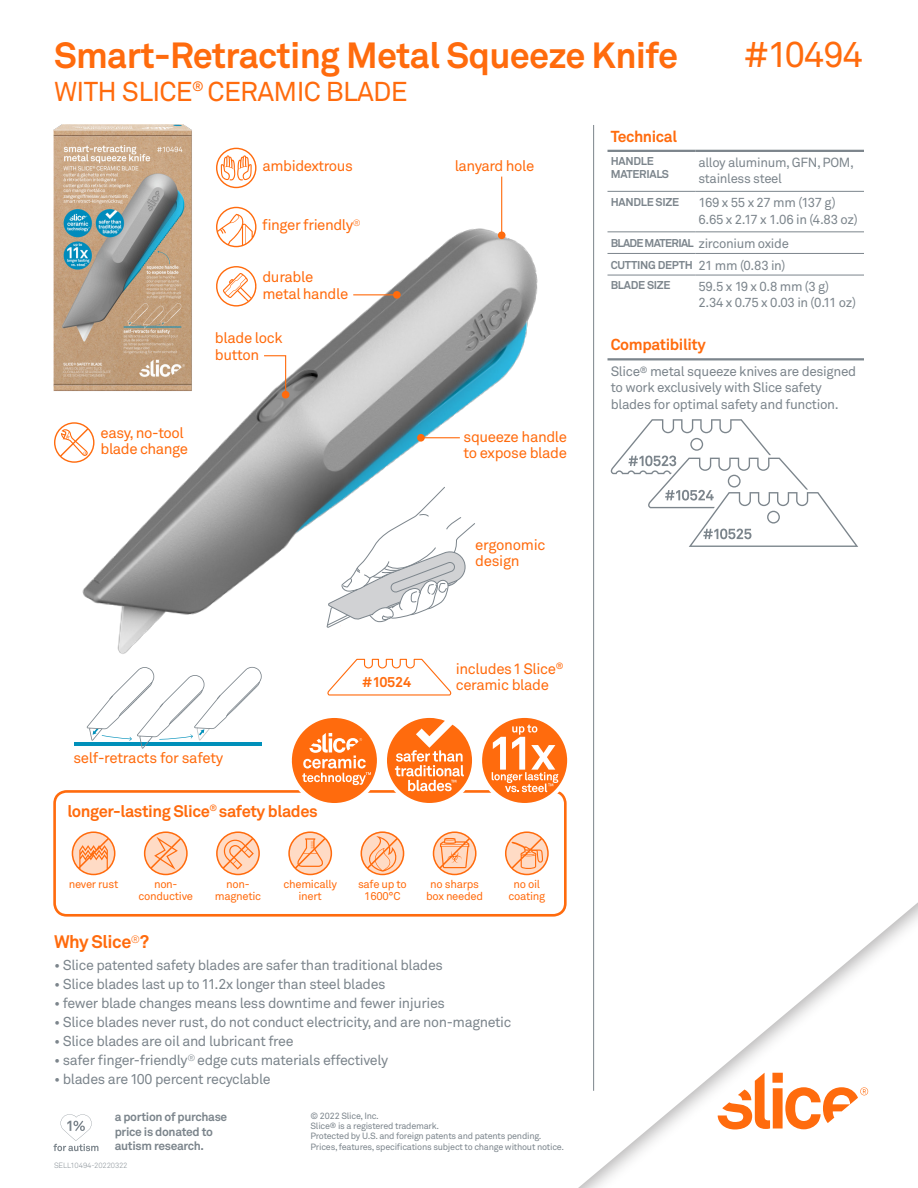
<style>
.page{position:relative;width:918px;height:1188px;background:#fff}
.page>*{position:absolute;margin:0;border:0;box-sizing:border-box;transform-origin:0 0}
.t1{font:700 36px "Akkurat";letter-spacing:-.02em;color:#ff6b0d}
.t2{font:36px "Akkurat";letter-spacing:-.025em;color:#ff6b0d}
.t3{font:27px "Akkurat";letter-spacing:-.025em;color:#ff6b0d}
.t4{font:700 18px "Akkurat";letter-spacing:-.025em;color:#ff6b0d}
.t5{font:700 16.5px "Akkurat";letter-spacing:-.025em;color:#ff6b0d}
.t6{font:700 15.75px "Akkurat";letter-spacing:-.025em;color:#ff6b0d}
.t7{font:15px/16.5px "Akkurat";letter-spacing:-.025em;color:#ff6b0d}
.t8{font:14.25px "Akkurat";letter-spacing:-.025em;color:#7c858c}
.t9{font:700 14.25px "Akkurat";letter-spacing:-.01em;color:#ff6b0d}
.t10{font:13.5px/16.5px "Akkurat";letter-spacing:-.025em;color:#7c858c}
.t11{font:13.2px/16.5px "Akkurat";letter-spacing:-.025em;color:#7c858c}
.t12{font:700 12px/14.2px "Akkurat";letter-spacing:-.025em;color:#7c858c}
.t13{font:11.25px/12px "Akkurat";letter-spacing:-.025em;color:#ff6b0d;text-align:center}
.t14{font:700 11.25px/12.8px "Akkurat";letter-spacing:-.025em;color:#7c858c}
.t15{font:700 11.25px "Akkurat";letter-spacing:-.06em;color:#7c858c}
.t16{font:9px/10.4px "Akkurat";letter-spacing:-.025em;color:#7c858c}
.t17{font:300 7.5px "Akkurat";letter-spacing:-.015em;color:#7c858c}
</style>
<div class="page">
<img style="left:82px;top:219px;width:456px;height:435px">
<hr style="left:608px;top:150px;width:87px;height:2px;background:#7c858c">
<hr style="left:695px;top:150px;width:169px;height:2px;background:#7c858c">
<hr style="left:608px;top:191px;width:87px;height:1px;background:#7c858c">
<hr style="left:695px;top:191px;width:169px;height:1px;background:#7c858c">
<hr style="left:608px;top:231px;width:87px;height:1px;background:#7c858c">
<hr style="left:695px;top:231px;width:169px;height:1px;background:#7c858c">
<hr style="left:608px;top:253px;width:87px;height:1px;background:#7c858c">
<hr style="left:695px;top:253px;width:169px;height:1px;background:#7c858c">
<hr style="left:608px;top:275px;width:87px;height:1px;background:#7c858c">
<hr style="left:695px;top:275px;width:169px;height:1px;background:#7c858c">
<hr style="left:608px;top:358px;width:256px;height:2px;background:#7c858c">
<svg style="left:611px;top:419px;width:247px;height:128px"></svg>
<hr style="left:593px;top:125px;width:1px;height:966px;background:#7c858c">
<svg style="left:53px;top:1114px;width:45px;height:37px"></svg>
<div style="left:465px;top:831px;width:453px;height:357px;background:#fff"></div>
<svg style="left:718px;top:1073px;width:150px;height:57px"></svg>
<svg style="left:216px;top:207px;width:40px;height:40px"></svg>
<svg style="left:214px;top:266px;width:44px;height:41px"></svg>
<svg style="left:54px;top:422px;width:40px;height:41px"></svg>
<svg style="left:216px;top:148px;width:40px;height:40px"></svg>
<hr style="left:501px;top:177px;width:1px;height:58px;background:#ff6b0d">
<div style="left:498px;top:231px;width:8px;height:8px;background:#ff6b0d;border-radius:50%"></div>
<svg style="left:263px;top:355px;width:24px;height:41px"></svg>
<div style="left:282px;top:391px;width:7px;height:8px;background:#ff6b0d;border-radius:50%"></div>
<hr style="left:421px;top:437px;width:39px;height:1px;background:#ff6b0d">
<div style="left:417px;top:434px;width:8px;height:8px;background:#ff6b0d;border-radius:50%"></div>
<hr style="left:353px;top:294px;width:44px;height:1px;background:#ff6b0d">
<div style="left:393px;top:291px;width:8px;height:8px;background:#ff6b0d;border-radius:50%"></div>
<div style="left:53px;top:790px;width:514px;height:127px;border:3px solid #ff6b0d;border-radius:12px"></div>
<svg style="left:288px;top:831px;width:44px;height:44px"></svg>
<svg style="left:72px;top:831px;width:43px;height:44px"></svg>
<div style="left:383px;top:714px;width:93px;height:93px;border:4px solid #fff;border-radius:50%"></div>
<svg style="left:387px;top:718px;width:85px;height:85px"></svg>
<svg style="left:288px;top:714px;width:93px;height:93px;fill:#ff6b0d"></svg>
<svg style="left:302px;top:733px;width:69px;height:52px"></svg>
<svg style="left:478px;top:714px;width:93px;height:93px;fill:#ff6c0e"></svg>
<svg style="left:492px;top:725px;width:66px;height:67px"></svg>
<svg style="left:144px;top:831px;width:44px;height:44px"></svg>
<svg style="left:216px;top:831px;width:44px;height:44px"></svg>
<svg style="left:361px;top:831px;width:43px;height:44px"></svg>
<svg style="left:505px;top:831px;width:44px;height:44px"></svg>
<svg style="left:433px;top:831px;width:44px;height:44px"></svg>
<img style="left:53px;top:124px;width:152px;height:278px">
<svg style="left:327px;top:486px;width:149px;height:141px"></svg>
<hr style="left:74px;top:742px;width:188px;height:4px;background:#0090ba">
<svg style="left:87px;top:667px;width:175px;height:82px"></svg>
<svg style="left:327px;top:658px;width:125px;height:38px"></svg>
<p class="t1" style="left:54px;top:32px;width:626px">Smart-Retracting Metal Squeeze Knife</p>
<p class="t3" style="left:54px;top:74px;width:355px">WITH SLICE<sup>®</sup> CERAMIC BLADE</p>
<p class="t2" style="left:743px;top:32px;width:122px">#10494</p>
<p class="t7" style="left:263px;top:157px;width:92px">ambidextrous</p>
<p class="t7" style="left:455px;top:157px;width:81px">lanyard hole</p>
<p class="t7" style="left:262px;top:217px;width:100px">finger friendly<sup>®</sup></p>
<p class="t7" style="left:262px;top:268px;width:87px">durable metal handle</p>
<p class="t7" style="left:101px;top:424px;width:89px">easy, no-tool blade change</p>
<p class="t7" style="left:215px;top:329px;width:69px">blade lock button</p>
<p class="t7" style="left:73px;top:749px;width:151px">self-retracts for safety</p>
<p class="t5" style="left:68px;top:801px;width:252px">longer-lasting Slice<sup>®</sup> safety blades</p>
<p class="t7" style="left:464px;top:428px;width:105px">squeeze handle to expose blade</p>
<p class="t7" style="left:475px;top:536px;width:72px">ergonomic design</p>
<p class="t7" style="left:456px;top:660px;width:109px">includes 1 Slice<sup>®</sup></p>
<p class="t9" style="left:362px;top:673px;width:51px">#10524</p>
<p class="t7" style="left:456px;top:676px;width:95px">ceramic blade</p>
<p class="t13" style="left:139px;top:878px;width:56px">non&shy;conductive</p>
<p class="t13" style="left:215px;top:878px;width:48px">non&shy;magnetic</p>
<p class="t13" style="left:358px;top:878px;width:50px">safe up to<br>1600°C</p>
<p class="t13" style="left:426px;top:878px;width:59px">no sharps box needed</p>
<p class="t13" style="left:508px;top:878px;width:38px">no oil coating</p>
<p class="t4" style="left:54px;top:931px;width:97px">Why Slice<sup>®</sup>?</p>
<p class="t8" style="left:54px;top:956px;width:391px">• Slice patented safety blades are safer than traditional blades</p>
<p class="t8" style="left:54px;top:975px;width:333px">• Slice blades last up to 11.2x longer than steel blades</p>
<p class="t8" style="left:54px;top:994px;width:393px">• fewer blade changes means less downtime and fewer injuries</p>
<p class="t8" style="left:54px;top:1013px;width:459px">• Slice blades never rust, do not conduct electricity, and are non-magnetic</p>
<p class="t8" style="left:54px;top:1032px;width:241px">• Slice blades are oil and lubricant free</p>
<p class="t8" style="left:54px;top:1051px;width:336px">• safer finger-friendly<sup>®</sup> edge cuts materials effectively</p>
<p class="t8" style="left:54px;top:1070px;width:218px">• blades are 100 percent recyclable</p>
<p class="t13" style="left:284px;top:878px;width:55px">chemically inert</p>
<p class="t13" style="left:69px;top:878px;width:51px">never rust</p>
<p class="t12" style="left:115px;top:1110px;width:114px">a portion of purchase price is donated to autism research.</p>
<p class="t16" style="left:310px;top:1110px;width:255px">© 2022 Slice, Inc.<br>Slice<sup>®</sup> is a registered trademark.<br>Protected by U.S. and foreign patents and patents pending.<br>Prices, features, specifications subject to change without notice.</p>
<p class="t17" style="left:54px;top:1161px;width:75px">SELL10494-20220322</p>
<p class="t6" style="left:611px;top:126px;width:68px">Technical</p>
<p class="t14" style="left:611px;top:155px;width:60px">HANDLE<br>MATERIALS</p>
<p class="t11" style="left:698px;top:154px;width:157px">alloy aluminum, GFN, POM, stainless steel</p>
<p class="t14" style="left:611px;top:195px;width:70px">HANDLE SIZE</p>
<p class="t11" style="left:698px;top:194px;width:161px">169 x 55 x 27 mm (137 g)<br>6.65 x 2.17 x 1.06 in (4.83 oz)</p>
<p class="t15" style="left:611px;top:236px;width:84px">BLADE MATERIAL</p>
<p class="t11" style="left:698px;top:235px;width:92px">zirconium oxide</p>
<p class="t14" style="left:611px;top:258px;width:84px">CUTTING DEPTH</p>
<p class="t11" style="left:698px;top:256px;width:88px">21 mm (0.83 in)</p>
<p class="t14" style="left:611px;top:279px;width:61px">BLADE SIZE</p>
<p class="t11" style="left:698px;top:278px;width:132px">59.5 x 19 x 0.8 mm (3 g)</p>
<p class="t11" style="left:698px;top:294px;width:159px">2.34 x 0.75 x 0.03 in (0.11 oz)</p>
<p class="t6" style="left:611px;top:335px;width:97px">Compatibility</p>
<p class="t10" style="left:611px;top:362px;width:247px">Slice<sup>®</sup> metal squeeze knives are designed to work exclusively with Slice safety blades for optimal safety and function.</p>
</div>
